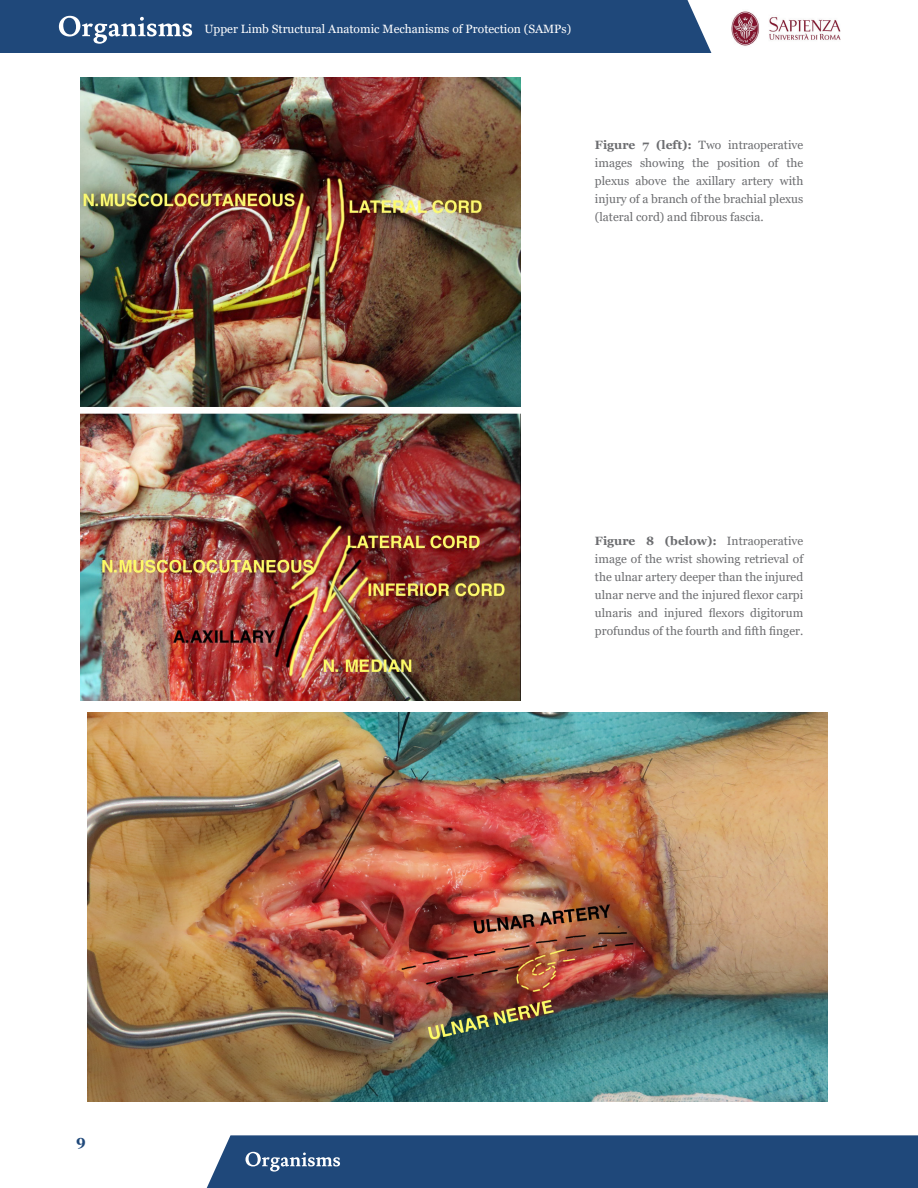
<style>
.page{position:relative;width:918px;height:1188px;background:#fff}
.page>*{position:absolute;margin:0;border:0;box-sizing:border-box;transform-origin:0 0}
.t1{font:700 15px "Georgia";color:#1f487a}
.Testo_Box{font:12px/18px "Georgia";color:#6c6d70;text-align:justify}
.t2{font:12px "Georgia";color:#fff}
.s1{font-weight:700}
</style>
<div class="page">
<img style="left:731px;top:11px;width:110px;height:35px">
<div style="left:0;top:0;width:711px;height:53px;background:#1f487a"></div>
<div style="left:207px;top:1135px;width:711px;height:53px;background:#1f487a"></div>
<img style="left:80px;top:78px;width:440px;height:623px">
<img style="left:87px;top:713px;width:741px;height:388px">
<p class="t2" style="left:205px;top:22px;width:368px">Upper Limb Structural Anatomic Mechanisms of Protection (SAMPs)</p>
<p class="Testo_Box" style="left:595px;top:137px;width:210px"><span class="s1">Figure 7 (left):</span> Two intraoperative images showing the position of the plexus above the axillary artery with injury of a branch of the brachial plexus (lateral cord) and fibrous fascia.</p>
<p class="Testo_Box" style="left:595px;top:533px;width:210px"><span class="s1">Figure 8 (below):</span> Intraoperative image of the wrist showing retrieval of the ulnar artery deeper than the injured ulnar nerve and the injured flexor carpi ulnaris and injured flexors digitorum profundus of the fourth and fifth finger.</p>
<p class="t1" style="left:76px;top:1132px;width:11px">9</p>
</div>
